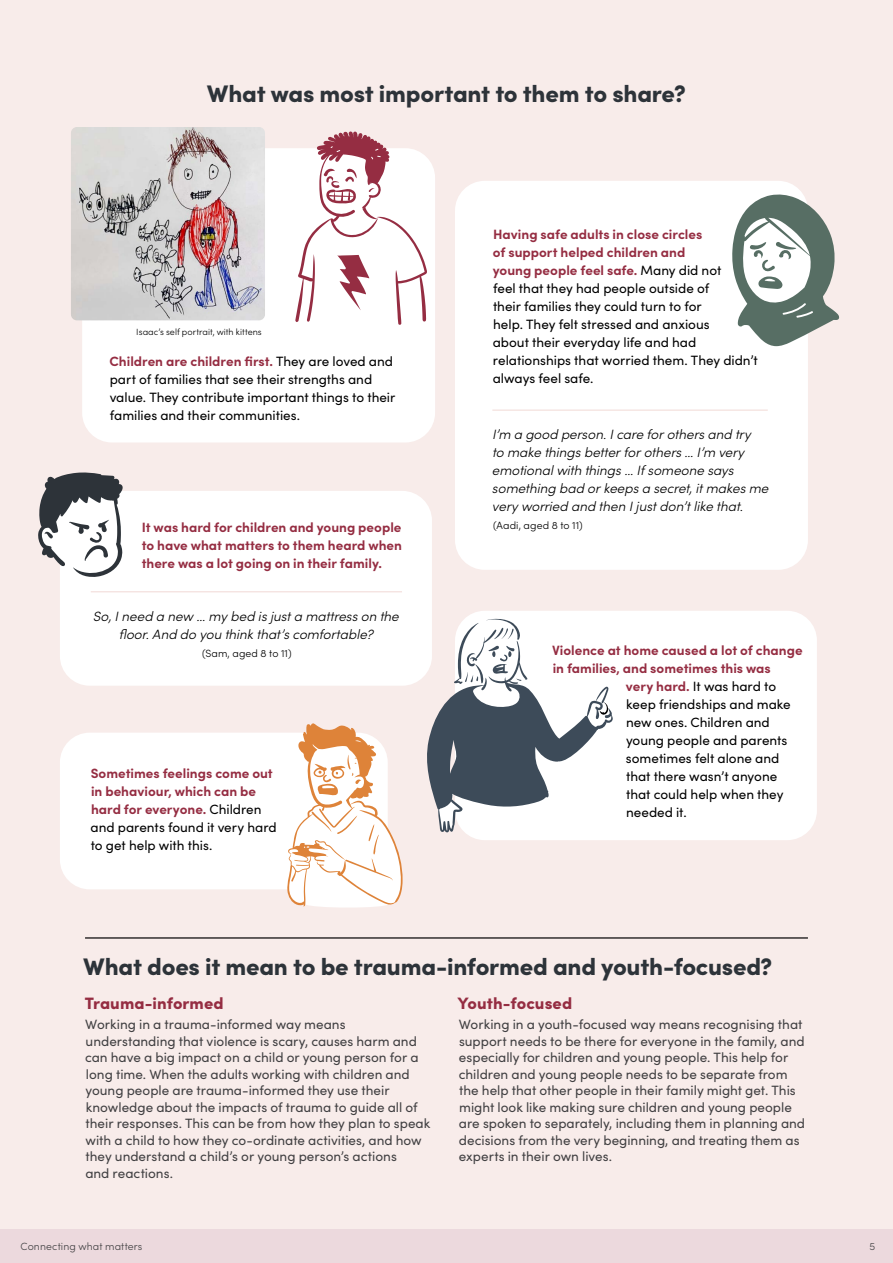
<style>
.page{position:relative;width:893px;height:1263px;background:#f8ecea}
.page>*{position:absolute;margin:0;border:0;box-sizing:border-box;transform-origin:0 0}
.t1{font:900 24px "Sofia Pro";letter-spacing:-.01em;color:#2d3339}
.BreakoutBox_Heading{font:900 16.5px "Sofia Pro";letter-spacing:.005em;color:#952d42}
.Brekaout_Box_Body{font:13.5px/16.5px "Sofia Pro";color:#414042}
.Body_paragraph{font:13.5px/18px "Sofia Pro";color:#000}
.Body_paragraph-2{font:700 13.5px/18px "Sofia Pro";color:#952d42;text-align:justify}
.t2{font:italic 300 13.5px/18px "Sofia Pro";color:#000}
.t3{font:300 10.5px "Sofia Pro";letter-spacing:.01em;color:#000}
.t4{font:300 10.5px "Sofia Pro";letter-spacing:.01em;color:#414042}
.Body_paragraph-3{font:300 9px "Sofia Pro";letter-spacing:.005em;color:#000}
.s1{font-weight:700;color:#952d42}
.s2{font-weight:400;color:#000}
</style>
<div class="page">
<div style="left:0;top:1229px;width:893px;height:34px;background:#ecd9dd"></div>
<div style="left:60px;top:733px;width:328px;height:156px;background:#fff;border-radius:30px"></div>
<div style="left:60px;top:491px;width:372px;height:195px;background:#fff;border-radius:30px"></div>
<div style="left:455px;top:181px;width:353px;height:389px;background:#fff;border-radius:30px"></div>
<div style="left:82px;top:148px;width:353px;height:294px;background:#fff;border-radius:30px"></div>
<img style="left:71px;top:127px;width:194px;height:193px">
<svg style="left:732px;top:194px;width:107px;height:152px"></svg>
<hr style="left:492px;top:410px;width:276px;height:1px;background:#f1d9d5">
<svg style="left:38px;top:472px;width:85px;height:105px"></svg>
<hr style="left:91px;top:591px;width:311px;height:1px;background:#f1d9d5">
<div style="left:455px;top:611px;width:362px;height:229px;background:#fff;border-radius:30px"></div>
<svg style="left:425px;top:614px;width:188px;height:219px"></svg>
<svg style="left:287px;top:723px;width:116px;height:185px"></svg>
<hr style="left:85px;top:937px;width:723px;height:2px;background:#000">
<svg style="left:295px;top:131px;width:132px;height:194px"></svg>
<h2 class="t1" style="left:207px;top:75px;width:481px">What was most important to them to share?</h2>
<p class="Body_paragraph-3" style="left:136px;top:325px;width:127px">Isaac’s self portrait, with kittens</p>
<p class="Body_paragraph" style="left:110px;top:352px;width:287px"><span class="s1">Children are children first.</span> They are loved and part of families that see their strengths and value. They contribute important things to their families and their communities.</p>
<p class="Body_paragraph-2" style="left:142px;top:517px;width:262px">It was hard for children and young people to have what matters to them heard when there was a lot going on in their family.</p>
<p class="t2" style="left:93px;top:606px;width:307px;text-align:center">So, I need a new … my bed is just a mattress on the floor. And do you think that’s comfortable?</p>
<p class="t3" style="left:202px;top:645px;width:91px">(Sam, aged 8 to 11)</p>
<p class="Body_paragraph-2" style="left:90px;top:763px;width:188px;text-align:left">Sometimes feelings come out in behaviour, which can be hard for everyone. <span class="s2">Children and parents found it very hard to get help with this.</span></p>
<p class="Body_paragraph" style="left:493px;top:225px;width:267px"><span class="s1">Having safe adults in close circles<br>of support helped children and<br>young people feel safe.</span> Many did not<br>feel that they had people outside of<br>their families they could turn to for<br>help. They felt stressed and anxious<br>about their everyday life and had relationships that worried them. They didn’t always feel safe.</p>
<p class="t2" style="left:492px;top:424px;width:278px">I’m a good person. I care for others and try<br>to make things better for others … I’m very emotional with things … If someone says something bad or keeps a secret, it makes me very worried and then I just don’t like that.</p>
<p class="t3" style="left:493px;top:517px;width:91px">(Aadi, aged 8 to 11)</p>
<p class="Body_paragraph-2" style="left:552px;top:640px;width:252px">Violence at home caused a lot of change</p>
<p class="Body_paragraph-2" style="left:553px;top:658px;width:220px">in families, and sometimes this was</p>
<p class="Body_paragraph" style="left:626px;top:676px;width:152px"><span class="s1">very hard.</span> It was hard to</p>
<p class="Body_paragraph" style="left:626px;top:694px;width:166px">keep friendships and make</p>
<p class="Body_paragraph" style="left:626px;top:712px;width:145px">new ones. Children and</p>
<p class="Body_paragraph" style="left:626px;top:730px;width:163px">young people and parents</p>
<p class="Body_paragraph" style="left:626px;top:748px;width:155px">sometimes felt alone and</p>
<p class="Body_paragraph" style="left:626px;top:766px;width:153px">that there wasn’t anyone</p>
<p class="Body_paragraph" style="left:626px;top:784px;width:159px">that could help when they</p>
<p class="Body_paragraph" style="left:626px;top:802px;width:62px">needed it.</p>
<h2 class="t1" style="left:83px;top:948px;width:691px">What does it mean to be trauma-informed and youth-focused?</h2>
<p class="BreakoutBox_Heading" style="left:85px;top:990px;width:140px">Trauma-informed</p>
<p class="Brekaout_Box_Body" style="left:85px;top:1015px;width:347px">Working in a trauma-informed way means understanding that violence is scary, causes harm and can have a big impact on a child or young person for a long time. When the adults working with children and young people are trauma-informed they use their knowledge about the impacts of trauma to guide all of their responses. This can be from how they plan to speak with a child to how they co-ordinate activities, and how they understand a child’s or young person’s actions<br>and reactions.</p>
<p class="BreakoutBox_Heading" style="left:458px;top:990px;width:116px">Youth-focused</p>
<p class="Brekaout_Box_Body" style="left:459px;top:1015px;width:348px">Working in a youth-focused way means recognising that support needs to be there for everyone in the family, and especially for children and young people. This help for children and young people needs to be separate from the help that other people in their family might get. This might look like making sure children and young people are spoken to separately, including them in planning and decisions from the very beginning, and treating them as experts in their own lives.</p>
<p class="t4" style="left:21px;top:1238px;width:123px">Connecting what matters</p>
<p class="t4" style="left:869px;top:1238px;width:7px">5</p>
</div>
